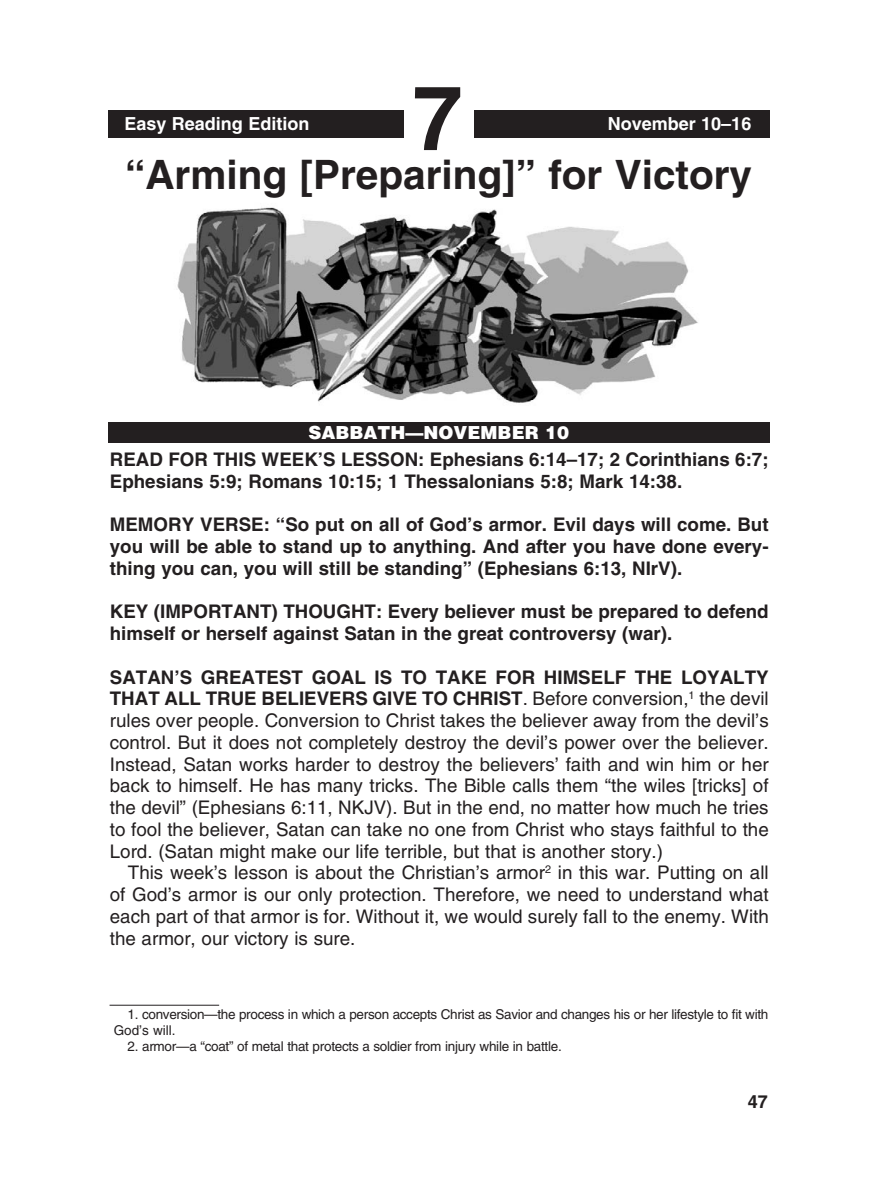
<style>
.page{position:relative;width:878px;height:1202px;background:#fff}
.page>*{position:absolute;margin:0;border:0;box-sizing:border-box;transform-origin:0 0}
.t1{font:700 90px "Helvetica";color:#231f20}
._0-Lesson_Title{font:700 40.5px "Helvetica";color:#231f20}
._3-Body_X_indent{font:18.75px/21.8px "Helvetica";color:#231f20}
._4-Body_X_indent_bol{font:700 18.75px/21.8px "Helvetica";color:#231f20}
._1-Body{font:18.75px/21.8px "Helvetica";color:#231f20;text-align:justify}
.t2{font:700 18px "Helvetica";color:#fff}
.t3{font:900 18px "Helvetica";color:#fff}
.t4{font:700 18px "Helvetica";color:#231f20}
._6-Footnotes_rule{font:13.5px "Helvetica";letter-spacing:-.025em;color:#231f20}
._7-footnotes{font:13.5px "Helvetica";letter-spacing:-.02em;color:#231f20}
.s1{font-weight:700}
</style>
<div class="page">
<div style="left:108px;top:110px;width:662px;height:27px;background:#231f20"></div>
<div style="left:404px;top:72px;width:70px;height:79px;background:#fff"></div>
<div style="left:108px;top:422px;width:661px;height:21px;background:#231f20"></div>
<img style="left:177px;top:207px;width:521px;height:196px">
<hr style="left:110px;top:1004px;width:109px;height:1px;background:#231f20">
<p class="t2" style="left:124px;top:113px;width:187px">Easy Reading Edition</p>
<p class="t1" style="left:412px;top:63px;width:52px">7</p>
<p class="t2" style="left:607px;top:113px;width:145px">November 10–16</p>
<p class="_0-Lesson_Title" style="left:125px;top:150px;width:628px">“Arming [Preparing]” for Victory</p>
<p class="t3" style="left:308px;top:420px;width:262px">SABBATH—NOVEMBER 10</p>
<p class="_4-Body_X_indent_bol" style="left:110px;top:448px;width:660px">READ FOR THIS WEEK’S LESSON: Ephesians 6:14–17; 2 Corinthians 6:7;<br>Ephesians 5:9; Romans 10:15; 1 Thessalonians 5:8; Mark 14:38.</p>
<p class="_4-Body_X_indent_bol" style="left:110px;top:513px;width:660px;text-align:justify">MEMORY VERSE: “So put on all of God’s armor. Evil days will come. But you will be able to stand up to anything. And after you have done every&shy;thing you can, you will still be standing” (Ephesians 6:13, NIrV).</p>
<p class="_4-Body_X_indent_bol" style="left:110px;top:600px;width:660px">KEY (IMPORTANT) THOUGHT: Every believer must be prepared to defend himself or herself against Satan in the great controversy (war).</p>
<p class="_3-Body_X_indent" style="left:110px;top:666px;width:660px"><span class="s1">SATAN’S GREATEST GOAL IS TO TAKE FOR HIMSELF THE LOYALTY THAT ALL TRUE BELIEVERS GIVE TO CHRIST</span>. Before conversion,<sup>1</sup> the devil rules over people. Conversion to Christ takes the believer away from the devil’s control. But it does not completely destroy the devil’s power over the believer.<br>Instead, Satan works harder to destroy the believers’ faith and win him or her back to himself. He has many tricks. The Bible calls them “the wiles [tricks] of the devil” (Ephesians 6:11, NKJV). But in the end, no matter how much he tries to fool the believer, Satan can take no one from Christ who stays faithful to the Lord. (Satan might make our life terrible, but that is another story.)</p>
<p class="_1-Body" style="left:110px;top:862px;width:660px;text-indent:18px">This week’s lesson is about the Christian’s armor<sup>2</sup> in this war. Putting on all of God’s armor is our only protection. Therefore, we need to understand what each part of that armor is for. Without it, we would surely fall to the enemy. With the armor, our victory is sure.</p>
<p class="_6-Footnotes_rule" style="left:128px;top:1006px;width:642px">1. conversion—the process in which a person accepts Christ as Savior and changes his or her lifestyle to fit with</p>
<p class="_7-footnotes" style="left:114px;top:1022px;width:61px">God’s will.</p>
<p class="_7-footnotes" style="left:128px;top:1038px;width:433px">2. armor—a “coat” of metal that protects a soldier from injury while in battle.</p>
<p class="t4" style="left:747px;top:1090px;width:22px">47</p>
</div>
